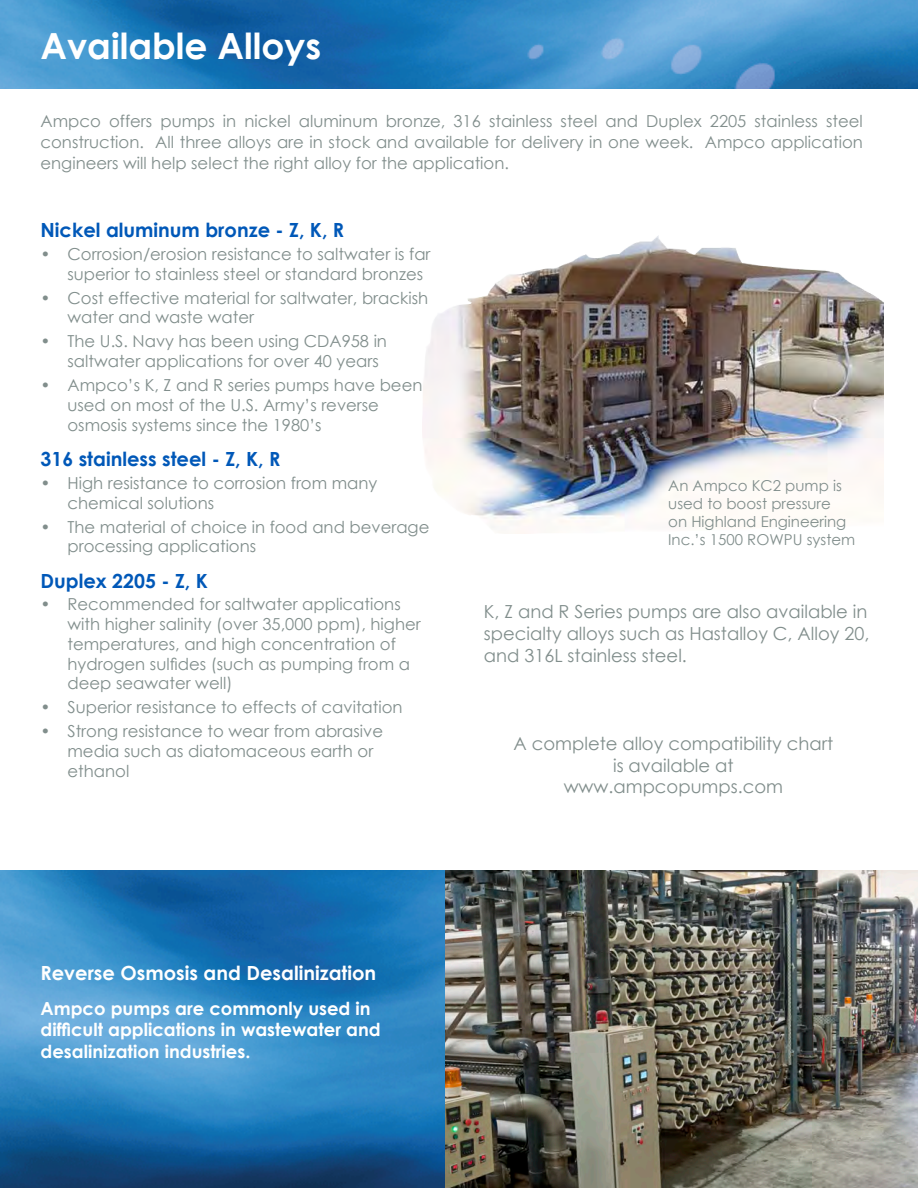
<style>
.page{position:relative;width:918px;height:1188px;background:#fff}
.page>*{position:absolute;margin:0;border:0;box-sizing:border-box;transform-origin:0 0}
.t1{font:700 36px "Century Gothic";color:#fff}
.t2{font:700 19.5px "Century Gothic";color:#0058b8}
.t3{font:700 19.5px "Century Gothic";color:#fff}
.t4{font:18px/21.6px "Century Gothic";color:#818e8c;text-align:justify}
.t5{font:700 18px/21.6px "Century Gothic";color:#fff}
.t6{font:16.5px/19.8px "Century Gothic";color:#818e8c}
.t7{font:15px/18px "Century Gothic";color:#818e8c}
</style>
<div class="page">
<img style="left:0;top:870px;width:446px;height:318px">
<img style="left:0;top:0;width:918px;height:89px">
<img style="left:422px;top:236px;width:461px;height:297px">
<img style="left:446px;top:870px;width:472px;height:318px">
<p class="t1" style="left:40px;top:19px;width:282px">Available Alloys</p>
<p class="t6" style="left:40px;top:110px;width:824px;line-height:21px;text-align:justify">Ampco offers pumps in nickel aluminum bronze, 316 stainless steel and Duplex 2205 stainless steel construction. All three alloys are in stock and available for delivery in one week. Ampco application engineers will help select the right alloy for the application.</p>
<p class="t2" style="left:40px;top:215px;width:305px">Nickel aluminum bronze - Z, K, R</p>
<p class="t6" style="left:68px;top:244px;width:365px;text-indent:-27px">• Corrosion/erosion resistance to saltwater is far superior to stainless steel or standard bronzes</p>
<p class="t6" style="left:68px;top:288px;width:362px;text-indent:-27px">• Cost effective material for saltwater, brackish water and waste water</p>
<p class="t6" style="left:68px;top:331px;width:321px;text-indent:-27px">• The U.S. Navy has been using CDA958 in saltwater applications for over 40 years</p>
<p class="t6" style="left:68px;top:375px;width:356px;text-indent:-27px">• Ampco’s K, Z and R series pumps have been used on most of the U.S. Army’s reverse osmosis systems since the 1980’s</p>
<p class="t2" style="left:40px;top:444px;width:241px">316 stainless steel - Z, K, R</p>
<p class="t6" style="left:68px;top:473px;width:311px;text-indent:-27px">• High resistance to corrosion from many chemical solutions</p>
<p class="t6" style="left:68px;top:516px;width:363px;text-indent:-27px">• The material of choice in food and beverage processing applications</p>
<p class="t2" style="left:40px;top:566px;width:169px">Duplex 2205 - Z, K</p>
<p class="t6" style="left:68px;top:594px;width:355px;text-indent:-27px">• Recommended for saltwater applications with higher salinity (over 35,000 ppm), higher temperatures, and high concentration of hydrogen sulfides (such as pumping from a deep seawater well)</p>
<p class="t6" style="left:40px;top:697px;width:364px">• Superior resistance to effects of cavitation</p>
<p class="t6" style="left:68px;top:721px;width:317px;text-indent:-27px">• Strong resistance to wear from abrasive media such as diatomaceous earth or ethanol</p>
<p class="t7" style="left:668px;top:476px;width:189px">An Ampco KC2 pump is used to boost pressure<br>on Highland Engineering<br>Inc.’s 1500 ROWPU system</p>
<p class="t4" style="left:484px;top:601px;width:387px">K, Z and R Series pumps are also available in specialty alloys such as Hastalloy C, Alloy 20, and 316L stainless steel.</p>
<p class="t4" style="left:514px;top:732px;width:321px">A complete alloy compatibility chart</p>
<p class="t4" style="left:613px;top:754px;width:122px">is available at</p>
<p class="t4" style="left:564px;top:776px;width:221px">www.ampcopumps.com</p>
<p class="t3" style="left:40px;top:958px;width:337px">Reverse Osmosis and Desalinization</p>
<p class="t5" style="left:40px;top:997px;width:342px">Ampco pumps are commonly used in difficult applications in wastewater and desalinization industries.</p>
</div>
